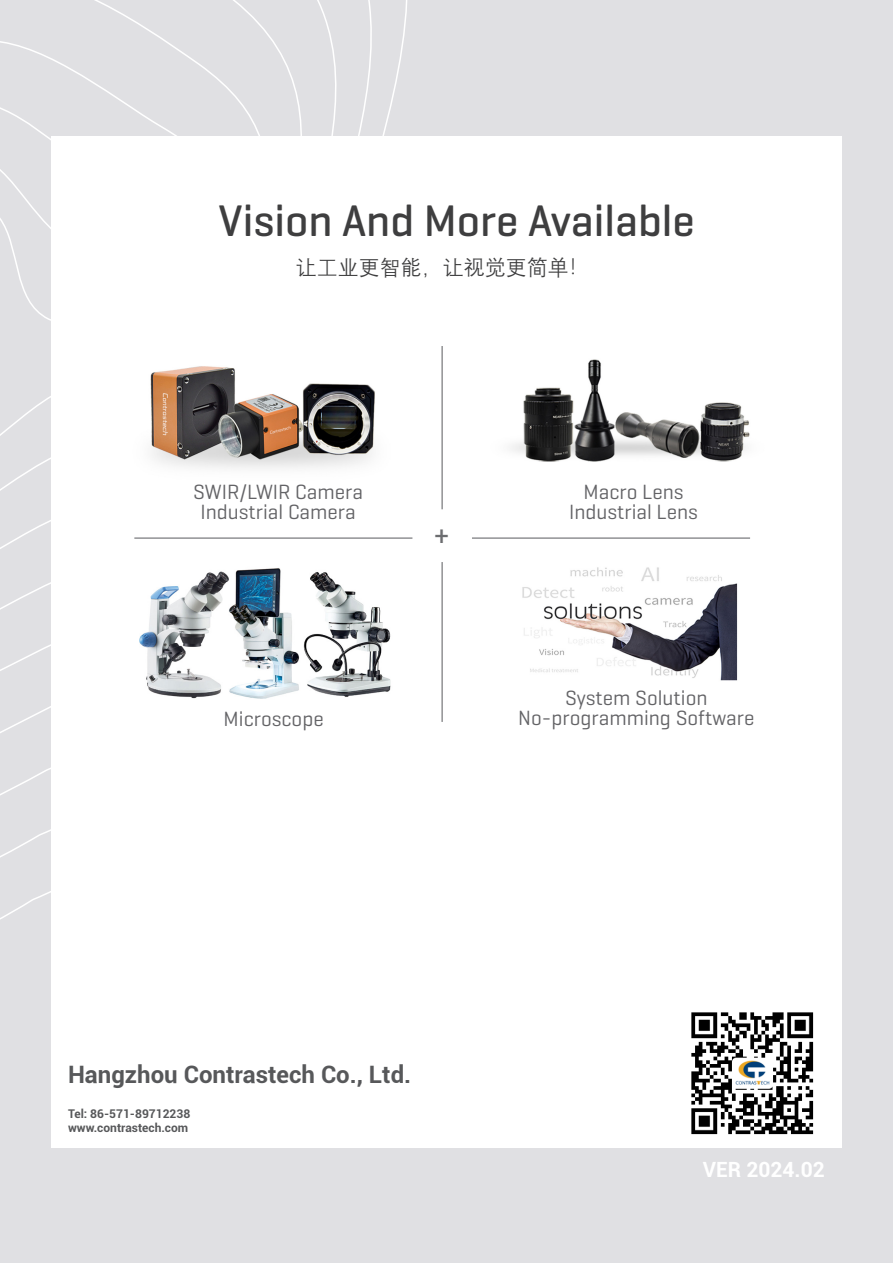
<style>
.page{position:relative;width:893px;height:1263px;background:#e0e0e3}
.page>*{position:absolute;margin:0;border:0;box-sizing:border-box;transform-origin:0 0}
.t1{font:500 45px "Geogrotesque";color:#3e3e3f}
.t2{font:25.5px "Roboto";color:#6c6d70}
.t3{font:700 24px "Roboto";color:#57585a}
.t4{font:21px "Geogrotesque";color:#636366}
.t5{font:21px "Deng Xian";color:#3e3e3f}
.t6{font:700 21px "Roboto";color:#fff}
.t7{font:700 12px "Roboto";color:#57585a}
</style>
<div class="page">
<svg style="left:0;top:0;width:407px;height:920px"></svg>
<div style="left:51px;top:136px;width:791px;height:1012px;background:#fff"></div>
<img style="left:691px;top:1012px;width:123px;height:123px">
<img style="left:150px;top:366px;width:225px;height:103px">
<img style="left:510px;top:359px;width:240px;height:103px">
<img style="left:522px;top:567px;width:216px;height:114px">
<img style="left:139px;top:568px;width:252px;height:131px">
<hr style="left:442px;top:346px;width:1px;height:163px;background:#6c6d70">
<hr style="left:442px;top:562px;width:1px;height:160px;background:#6c6d70">
<hr style="left:134px;top:537px;width:278px;height:2px;background:#6c6d70">
<hr style="left:472px;top:537px;width:278px;height:2px;background:#6c6d70">
<p class="t1" style="left:218px;top:193px;width:478px">Vision And More Available</p>
<p class="t5" style="left:296px;top:254px;width:295px">让工业更智能，让视觉更简单！</p>
<p class="t4" style="left:193px;top:479px;width:171px">SWIR/LWIR Camera</p>
<p class="t4" style="left:200px;top:498px;width:157px">Industrial Camera</p>
<p class="t4" style="left:224px;top:706px;width:102px">Microscope</p>
<p class="t2" style="left:435px;top:518px;width:16px">+</p>
<p class="t4" style="left:583px;top:479px;width:101px">Macro Lens</p>
<p class="t4" style="left:569px;top:498px;width:130px">Industrial Lens</p>
<p class="t4" style="left:565px;top:685px;width:144px">System Solution</p>
<p class="t4" style="left:518px;top:705px;width:238px">No-programming Software</p>
<p class="t3" style="left:68px;top:1057px;width:345px">Hangzhou Contrastech Co., Ltd.</p>
<p class="t7" style="left:68px;top:1105px;width:124px">Tel: 86-571-89712238</p>
<p class="t7" style="left:68px;top:1119px;width:122px">www.contrastech.com</p>
<p class="t6" style="left:703px;top:1154px;width:124px">VER 2024.02</p>
</div>
